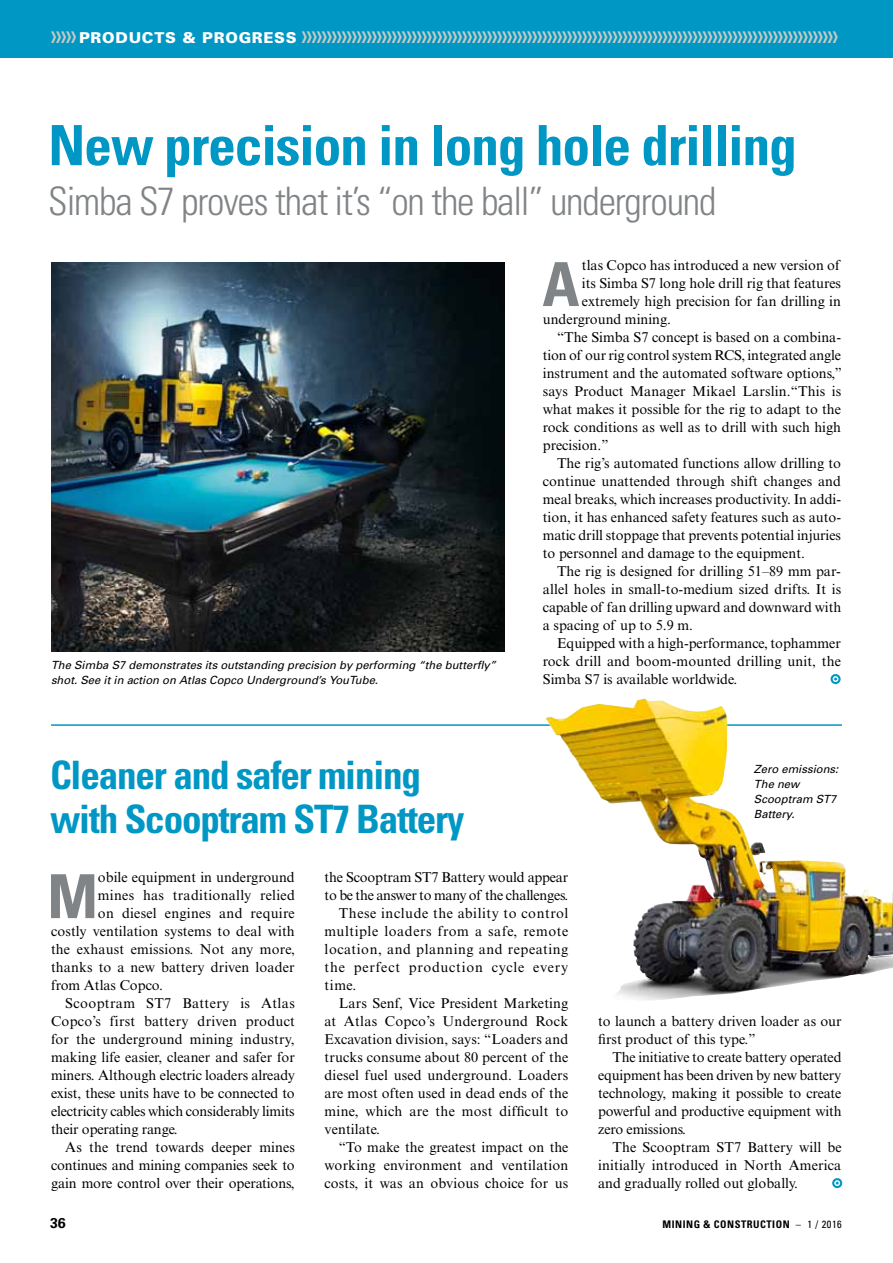
<style>
.page{position:relative;width:893px;height:1263px;background:#fff}
.page>*{position:absolute;margin:0;border:0;box-sizing:border-box;transform-origin:0 0}
.t1{font:700 condensed 60.75px "Univers";color:#808486}
.t2{font:700 condensed 55.5px "Univers";letter-spacing:-.02em;color:#0097c4}
.t3{font:700 condensed 39.15px/44.2px "Univers";letter-spacing:-.03em;color:#0097c4}
.t4{font:300 condensed 39.15px "Univers";letter-spacing:-.03em;color:#808486}
.t5{font:15px "Tokyo Two Solid";color:#c8cbc2}
.t6{font:14.25px/18px "Times NRMT";color:#000;text-align:justify}
.t7{font:14.25px "Times NRMT";letter-spacing:.04em;color:#000}
.t8{font:14.25px "Times NRMT";letter-spacing:.02em;color:#000}
.t9{font:14.25px "Times NRMT";letter-spacing:.055em;color:#000}
.t10{font:14.25px "Times NRMT";letter-spacing:.025em;color:#000}
.t11{font:14.25px "Times NRMT";letter-spacing:.03em;color:#000}
.t12{font:700 14.25px "Univers";color:#000}
.t13{font:italic 11.25px/15px "Univers";color:#000}
.t14{font:700 condensed 10.5px "Univers";letter-spacing:.05em;color:#000}
.s1{font-family:"Univers";font-weight:900;color:#fff}
.s2{font-weight:400}
</style>
<div class="page">
<div style="left:832px;top:1178px;width:10px;height:10px;border:2px solid #0097c4;border-radius:50%"></div>
<div style="left:0;top:0;width:893px;height:58px;background:#0097c4"></div>
<hr style="left:51px;top:724px;width:791px;height:2px;background:#0097c4">
<div style="left:830px;top:674px;width:11px;height:10px;border:2px solid #0097c4;border-radius:50%"></div>
<img style="left:51px;top:263px;width:454px;height:389px">
<img style="left:545px;top:700px;width:348px;height:300px">
<p class="t5" style="left:51px;top:28px;width:788px">&gt;&gt;&gt;&gt;&gt; <span class="s1">PRODUCTS &amp; PROGRESS</span> &gt;&gt;&gt;&gt;&gt;&gt;&gt;&gt;&gt;&gt;&gt;&gt;&gt;&gt;&gt;&gt;&gt;&gt;&gt;&gt;&gt;&gt;&gt;&gt;&gt;&gt;&gt;&gt;&gt;&gt;&gt;&gt;&gt;&gt;&gt;&gt;&gt;&gt;&gt;&gt;&gt;&gt;&gt;&gt;&gt;&gt;&gt;&gt;&gt;&gt;&gt;&gt;&gt;&gt;&gt;&gt;&gt;&gt;&gt;&gt;&gt;&gt;&gt;&gt;&gt;&gt;&gt;&gt;&gt;&gt;&gt;&gt;&gt;&gt;&gt;&gt;&gt;&gt;&gt;&gt;&gt;&gt;&gt;&gt;&gt;&gt;&gt;&gt;&gt;&gt;&gt;&gt;&gt;&gt;&gt;&gt;&gt;&gt;&gt;&gt;&gt;&gt;&gt;&gt;&gt;&gt;&gt;</p>
<h2 class="t2" style="left:48px;top:111px;width:750px">New precision in long hole drilling</h2>
<h3 class="t4" style="left:48px;top:177px;width:670px">Simba S7 proves that it’s “on the ball” underground</h3>
<p class="t13" style="left:51px;top:657px;width:447px">The Simba S7 demonstrates its outstanding precision by performing “the butterfly” shot. See it in action on Atlas Copco Underground’s YouTube.</p>
<h3 class="t3" style="left:50px;top:752px;width:416px">Cleaner and safer mining with Scooptram ST7 Battery</h3>
<h1 class="t1" style="left:542px;top:247px;width:39px">A</h1>
<p class="t6" style="left:582px;top:256px;width:259px">tlas Copco has introduced a new version of</p>
<p class="t6" style="left:582px;top:274px;width:261px">its Simba S7 long hole drill rig that features</p>
<p class="t6" style="left:582px;top:292px;width:261px">extremely high precision for fan drilling in</p>
<p class="t6" style="left:543px;top:310px;width:130px">underground mining.</p>
<p class="t6" style="left:557px;top:328px;width:285px">“The Simba S7 concept is based on a combina-</p>
<p class="t6" style="left:543px;top:346px;width:300px">tion of our rig control system RCS, integrated angle</p>
<p class="t6" style="left:543px;top:364px;width:300px">instrument and the automated software options,”</p>
<p class="t6" style="left:543px;top:382px;width:300px">says Product Manager Mikael Larslin.“This is</p>
<p class="t6" style="left:543px;top:400px;width:300px">what makes it possible for the rig to adapt to the</p>
<p class="t6" style="left:543px;top:418px;width:300px">rock conditions as well as to drill with such high</p>
<p class="t6" style="left:543px;top:436px;width:67px">precision.”</p>
<p class="t6" style="left:557px;top:454px;width:285px">The rig’s automated functions allow drilling to</p>
<p class="t6" style="left:543px;top:472px;width:300px">continue unattended through shift changes and</p>
<p class="t6" style="left:543px;top:490px;width:300px">meal breaks, which increases productivity. In addi-</p>
<p class="t6" style="left:543px;top:508px;width:300px">tion, it has enhanced safety features such as auto-</p>
<p class="t6" style="left:543px;top:526px;width:300px">matic drill stoppage that prevents potential injuries</p>
<p class="t6" style="left:543px;top:544px;width:264px">to personnel and damage to the equipment.</p>
<p class="t6" style="left:557px;top:562px;width:285px">The rig is designed for drilling 51–89 mm par-</p>
<p class="t6" style="left:543px;top:580px;width:300px">allel holes in small-to-medium sized drifts. It is</p>
<p class="t6" style="left:543px;top:598px;width:300px">capable of fan drilling upward and downward with</p>
<p class="t6" style="left:543px;top:616px;width:152px">a spacing of up to 5.9 m.</p>
<p class="t6" style="left:557px;top:634px;width:285px">Equipped with a high-performance, tophammer</p>
<p class="t6" style="left:543px;top:652px;width:300px">rock drill and boom-mounted drilling unit, the</p>
<p class="t6" style="left:543px;top:670px;width:196px">Simba S7 is available worldwide.</p>
<p class="t13" style="left:754px;top:761px;width:86px">Zero emissions:<br>The new<br>Scooptram ST7<br>Battery.</p>
<h1 class="t1" style="left:47px;top:859px;width:52px">M</h1>
<p class="t6" style="left:98px;top:868px;width:198px">obile equipment in underground</p>
<p class="t8" style="left:98px;top:887px;width:198px">mines has traditionally relied</p>
<p class="t6" style="left:98px;top:904px;width:198px">on diesel engines and require</p>
<p class="t6" style="left:51px;top:922px;width:245px">costly ventilation systems to deal with</p>
<p class="t6" style="left:51px;top:940px;width:245px">the exhaust emissions. Not any more,</p>
<p class="t6" style="left:51px;top:958px;width:245px">thanks to a new battery driven loader</p>
<p class="t6" style="left:51px;top:976px;width:113px">from Atlas Copco.</p>
<p class="t11" style="left:65px;top:995px;width:231px">Scooptram ST7 Battery is Atlas</p>
<p class="t8" style="left:51px;top:1013px;width:245px">Copco’s first battery driven product</p>
<p class="t6" style="left:51px;top:1030px;width:245px">for the underground mining industry,</p>
<p class="t6" style="left:51px;top:1048px;width:245px">making life easier, cleaner and safer for</p>
<p class="t6" style="left:51px;top:1066px;width:245px">miners. Although electric loaders already</p>
<p class="t6" style="left:51px;top:1084px;width:245px">exist, these units have to be connected to</p>
<p class="t6" style="left:51px;top:1102px;width:245px">electricity cables which considerably limits</p>
<p class="t6" style="left:51px;top:1120px;width:128px">their operating range.</p>
<p class="t6" style="left:65px;top:1138px;width:231px">As the trend towards deeper mines</p>
<p class="t6" style="left:51px;top:1156px;width:245px">continues and mining companies seek to</p>
<p class="t6" style="left:51px;top:1174px;width:245px">gain more control over their operations,</p>
<p class="t6" style="left:325px;top:868px;width:245px">the Scooptram ST7 Battery would appear</p>
<p class="t6" style="left:325px;top:886px;width:245px">to be the answer to many of the challenges.</p>
<p class="t7" style="left:339px;top:905px;width:231px">These include the ability to control</p>
<p class="t7" style="left:325px;top:923px;width:245px">multiple loaders from a safe, remote</p>
<p class="t7" style="left:325px;top:941px;width:245px">location, and planning and repeating</p>
<p class="t9" style="left:325px;top:959px;width:245px">the perfect production cycle every</p>
<p class="t6" style="left:325px;top:976px;width:33px">time.</p>
<p class="t6" style="left:339px;top:994px;width:231px">Lars Senf, Vice President Marketing</p>
<p class="t10" style="left:325px;top:1013px;width:245px">at Atlas Copco’s Underground Rock</p>
<p class="t6" style="left:325px;top:1030px;width:245px">Excavation division, says: “Loaders and</p>
<p class="t6" style="left:325px;top:1048px;width:245px">trucks consume about 80 percent of the</p>
<p class="t6" style="left:325px;top:1066px;width:245px">diesel fuel used underground. Loaders</p>
<p class="t6" style="left:325px;top:1084px;width:245px">are most often used in dead ends of the</p>
<p class="t8" style="left:325px;top:1103px;width:245px">mine, which are the most difficult to</p>
<p class="t6" style="left:325px;top:1120px;width:57px">ventilate.</p>
<p class="t6" style="left:339px;top:1138px;width:231px">“To make the greatest impact on the</p>
<p class="t6" style="left:325px;top:1156px;width:245px">working environment and ventilation</p>
<p class="t6" style="left:325px;top:1174px;width:245px">costs, it was an obvious choice for us</p>
<p class="t6" style="left:598px;top:1012px;width:245px">to launch a battery driven loader as our first product of this type.”</p>
<p class="t6" style="left:598px;top:1048px;width:245px;text-indent:14px">The initiative to create battery operated equipment has been driven by new battery technology, making it possible to create powerful and productive equipment with zero emissions.</p>
<p class="t6" style="left:598px;top:1138px;width:245px;text-indent:14px">The Scooptram ST7 Battery will be initially introduced in North America and gradually rolled out globally.</p>
<p class="t12" style="left:50px;top:1214px;width:17px">36</p>
<p class="t14" style="left:662px;top:1218px;width:181px">Mining &amp; Construction <span class="s2">– 1 / 2016</span></p>
</div>
